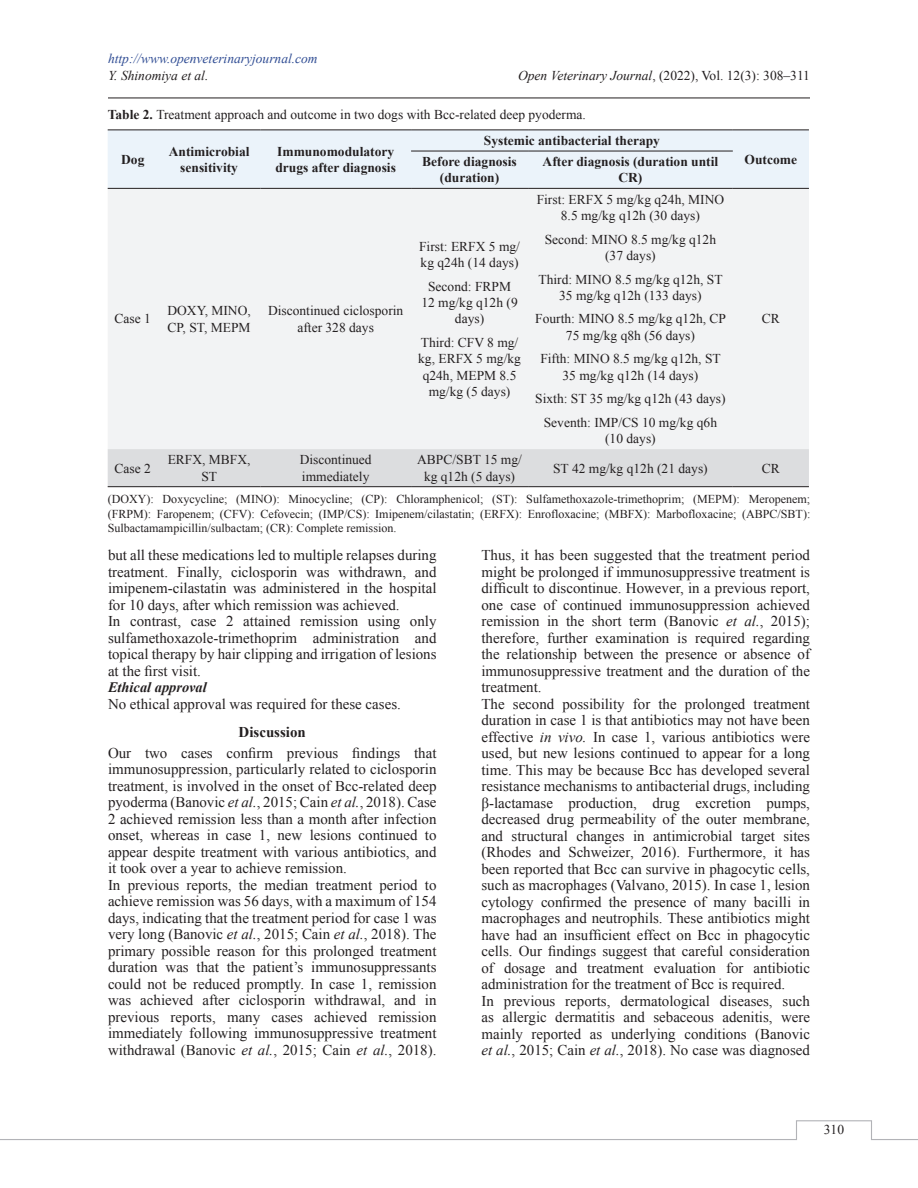
<style>
.page{position:relative;width:918px;height:1188px;background:#fff}
.page>*{position:absolute;margin:0;border:0;box-sizing:border-box;transform-origin:0 0}
.Para{font:15px/16.5px "Times New Roman";color:#231f20;text-align:justify}
.A_Head{font:700 15px "Times New Roman";color:#231f20}
.B_Head{font:italic 700 14.4px "Times New Roman";color:#231f20}
.Table_Text{font:13.5px/16.2px "Times New Roman";color:#231f20;text-align:center}
.Table_Text-2{font:700 13.5px/16.2px "Times New Roman";color:#231f20;text-align:center}
.Table_Caption{font:13.5px "Times New Roman";color:#231f20}
.t1{font:italic 13.5px "Times New Roman";color:#304d94}
.t2{font:italic 13.5px "Times New Roman";color:#231f20}
.Table_Source{font:12px/14.4px "Times New Roman";color:#231f20;text-align:justify}
.s1{font-style:italic}
.s2{font-weight:700}
</style>
<div class="page">
<hr style="left:108px;top:98px;width:702px;height:1px;background:#231f20">
<div style="left:108px;top:131px;width:701px;height:57px;background:#ebf3fa"></div>
<div style="left:108px;top:189px;width:701px;height:260px;background:#f2f3f4"></div>
<div style="left:108px;top:449px;width:701px;height:37px;background:#dcdddf"></div>
<hr style="left:108px;top:130px;width:50px;height:1px;background:#231f20">
<hr style="left:158px;top:130px;width:102px;height:1px;background:#231f20">
<hr style="left:260px;top:130px;width:151px;height:1px;background:#231f20">
<hr style="left:108px;top:188px;width:50px;height:1px;background:#231f20">
<hr style="left:158px;top:188px;width:102px;height:1px;background:#231f20">
<hr style="left:260px;top:188px;width:151px;height:1px;background:#231f20">
<hr style="left:411px;top:130px;width:117px;height:1px;background:#231f20">
<hr style="left:528px;top:130px;width:205px;height:1px;background:#231f20">
<hr style="left:733px;top:130px;width:76px;height:1px;background:#231f20">
<hr style="left:733px;top:188px;width:76px;height:1px;background:#231f20">
<hr style="left:411px;top:151px;width:117px;height:1px;background:#231f20">
<hr style="left:528px;top:151px;width:205px;height:1px;background:#231f20">
<hr style="left:411px;top:188px;width:117px;height:1px;background:#231f20">
<hr style="left:528px;top:188px;width:205px;height:1px;background:#231f20">
<hr style="left:108px;top:486px;width:50px;height:1px;background:#231f20">
<hr style="left:158px;top:486px;width:102px;height:1px;background:#231f20">
<hr style="left:260px;top:486px;width:151px;height:1px;background:#231f20">
<hr style="left:411px;top:486px;width:117px;height:1px;background:#231f20">
<hr style="left:528px;top:486px;width:205px;height:1px;background:#231f20">
<hr style="left:733px;top:486px;width:76px;height:1px;background:#231f20">
<svg style="left:0;top:1120px;width:918px;height:20px"></svg>
<p class="t1" style="left:108px;top:50px;width:211px">http://www.openveterinaryjournal.com</p>
<p class="t2" style="left:108px;top:66px;width:102px">Y. Shinomiya et al.</p>
<p class="Table_Caption" style="left:518px;top:66px;width:293px"><span class="s1">Open Veterinary Journal</span>, (2022), Vol. 12(3): 308–311</p>
<p class="Table_Caption" style="left:108px;top:105px;width:480px"><span class="s2">Table 2.</span> Treatment approach and outcome in two dogs with Bcc-related deep pyoderma.</p>
<p class="Table_Text-2" style="left:121px;top:151px;width:25px">Dog</p>
<p class="Table_Text-2" style="left:169px;top:143px;width:82px">Antimicrobial sensitivity</p>
<p class="Table_Text-2" style="left:275px;top:143px;width:122px;text-align:left">Immunomodulatory drugs after diagnosis</p>
<p class="Table_Text-2" style="left:484px;top:132px;width:178px">Systemic antibacterial therapy</p>
<p class="Table_Text-2" style="left:422px;top:153px;width:96px">Before diagnosis</p>
<p class="Table_Text-2" style="left:745px;top:151px;width:54px">Outcome</p>
<p class="Table_Text-2" style="left:440px;top:169px;width:61px">(duration)</p>
<p class="Table_Text-2" style="left:543px;top:153px;width:177px">After diagnosis (duration until<br>CR)</p>
<p class="Table_Text" style="left:115px;top:311px;width:38px">Case 1</p>
<p class="Table_Text" style="left:167px;top:303px;width:85px;text-align:left">DOXY, MINO,<br>CP, ST, MEPM</p>
<p class="Table_Text" style="left:268px;top:303px;width:137px">Discontinued ciclosporin after 328 days</p>
<p class="Table_Text" style="left:419px;top:238px;width:102px;text-align:left">First: ERFX 5 mg/ kg q24h (14 days)</p>
<p class="Table_Text" style="left:421px;top:278px;width:98px">Second: FRPM<br>12 mg/kg q12h (9 days)</p>
<p class="Table_Text" style="left:418px;top:334px;width:104px">Third: CFV 8 mg/ kg, ERFX 5 mg/kg q24h, MEPM 8.5 mg/kg (5 days)</p>
<p class="Table_Text" style="left:537px;top:191px;width:189px">First: ERFX 5 mg/kg q24h, MINO<br>8.5 mg/kg q12h (30 days)</p>
<p class="Table_Text" style="left:545px;top:231px;width:173px">Second: MINO 8.5 mg/kg q12h (37 days)</p>
<p class="Table_Text" style="left:539px;top:271px;width:186px">Third: MINO 8.5 mg/kg q12h, ST<br>35 mg/kg q12h (133 days)</p>
<p class="Table_Text" style="left:535px;top:311px;width:192px">Fourth: MINO 8.5 mg/kg q12h, CP<br>75 mg/kg q8h (56 days)</p>
<p class="Table_Text" style="left:540px;top:351px;width:182px">Fifth: MINO 8.5 mg/kg q12h, ST<br>35 mg/kg q12h (14 days)</p>
<p class="Table_Text" style="left:535px;top:390px;width:192px">Sixth: ST 35 mg/kg q12h (43 days)</p>
<p class="Table_Text" style="left:544px;top:414px;width:175px">Seventh: IMP/CS 10 mg/kg q6h (10 days)</p>
<p class="Table_Text" style="left:762px;top:311px;width:20px">CR</p>
<p class="Table_Text" style="left:115px;top:460px;width:38px">Case 2</p>
<p class="Table_Text" style="left:168px;top:452px;width:84px">ERFX, MBFX,<br>ST</p>
<p class="Table_Text" style="left:300px;top:452px;width:73px;text-align:left">Discontinued immediately</p>
<p class="Table_Text" style="left:417px;top:452px;width:106px">ABPC/SBT 15 mg/ kg q12h (5 days)</p>
<p class="Table_Text" style="left:553px;top:460px;width:156px">ST 42 mg/kg q12h (21 days)</p>
<p class="Table_Text" style="left:762px;top:460px;width:20px">CR</p>
<p class="Table_Source" style="left:108px;top:492px;width:704px">(DOXY): Doxycycline; (MINO): Minocycline; (CP): Chloramphenicol; (ST): Sulfamethoxazole-trimethoprim; (MEPM): Meropenem; (FRPM): Faropenem; (CFV): Cefovecin; (IMP/CS): Imipenem/cilastatin; (ERFX): Enrofloxacine; (MBFX): Marbofloxacine; (ABPC/SBT):<br>Sulbactamampicillin/sulbactam; (CR): Complete remission.</p>
<p class="Para" style="left:108px;top:547px;width:330px">but all these medications led to multiple relapses during treatment. Finally, ciclosporin was withdrawn, and imipenem-cilastatin was administered in the hospital for 10 days, after which remission was achieved.</p>
<p class="Para" style="left:108px;top:613px;width:330px">In contrast, case 2 attained remission using only sulfamethoxazole-trimethoprim administration and topical therapy by hair clipping and irrigation of lesions at the first visit.</p>
<p class="B_Head" style="left:108px;top:677px;width:100px">Ethical approval</p>
<p class="Para" style="left:108px;top:695px;width:294px">No ethical approval was required for these cases.</p>
<p class="A_Head" style="left:239px;top:722px;width:69px">Discussion</p>
<p class="Para" style="left:108px;top:744px;width:330px">Our two cases confirm previous findings that immunosuppression, particularly related to ciclosporin treatment, is involved in the onset of Bcc-related deep pyoderma (Banovic <span class="s1">et al.</span>, 2015; Cain <span class="s1">et al.</span>, 2018). Case 2 achieved remission less than a month after infection onset, whereas in case 1, new lesions continued to appear despite treatment with various antibiotics, and it took over a year to achieve remission.</p>
<p class="Para" style="left:108px;top:876px;width:330px">In previous reports, the median treatment period to achieve remission was 56 days, with a maximum of 154 days, indicating that the treatment period for case 1 was very long (Banovic <span class="s1">et al.</span>, 2015; Cain <span class="s1">et al.</span>, 2018). The primary possible reason for this prolonged treatment duration was that the patient’s immunosuppressants could not be reduced promptly. In case 1, remission was achieved after ciclosporin withdrawal, and in previous reports, many cases achieved remission immediately following immunosuppressive treatment withdrawal (Banovic <span class="s1">et al.</span>, 2015; Cain <span class="s1">et al.</span>, 2018).</p>
<p class="Para" style="left:482px;top:547px;width:330px">Thus, it has been suggested that the treatment period might be prolonged if immunosuppressive treatment is difficult to discontinue. However, in a previous report, one case of continued immunosuppression achieved remission in the short term (Banovic <span class="s1">et al.</span>, 2015); therefore, further examination is required regarding the relationship between the presence or absence of immunosuppressive treatment and the duration of the treatment.</p>
<p class="Para" style="left:482px;top:695px;width:330px">The second possibility for the prolonged treatment duration in case 1 is that antibiotics may not have been effective <span class="s1">in vivo.</span> In case 1, various antibiotics were used, but new lesions continued to appear for a long time. This may be because Bcc has developed several resistance mechanisms to antibacterial drugs, including β-lactamase production, drug excretion pumps, decreased drug permeability of the outer membrane, and structural changes in antimicrobial target sites (Rhodes and Schweizer, 2016). Furthermore, it has been reported that Bcc can survive in phagocytic cells, such as macrophages (Valvano, 2015). In case 1, lesion cytology confirmed the presence of many bacilli in macrophages and neutrophils. These antibiotics might have had an insufficient effect on Bcc in phagocytic cells. Our findings suggest that careful consideration of dosage and treatment evaluation for antibiotic administration for the treatment of Bcc is required.</p>
<p class="Para" style="left:482px;top:992px;width:330px">In previous reports, dermatological diseases, such as allergic dermatitis and sebaceous adenitis, were mainly reported as underlying conditions (Banovic <span class="s1">et al.</span>, 2015; Cain <span class="s1">et al.</span>, 2018). No case was diagnosed</p>
<p class="Table_Caption" style="left:824px;top:1121px;width:22px">310</p>
</div>
